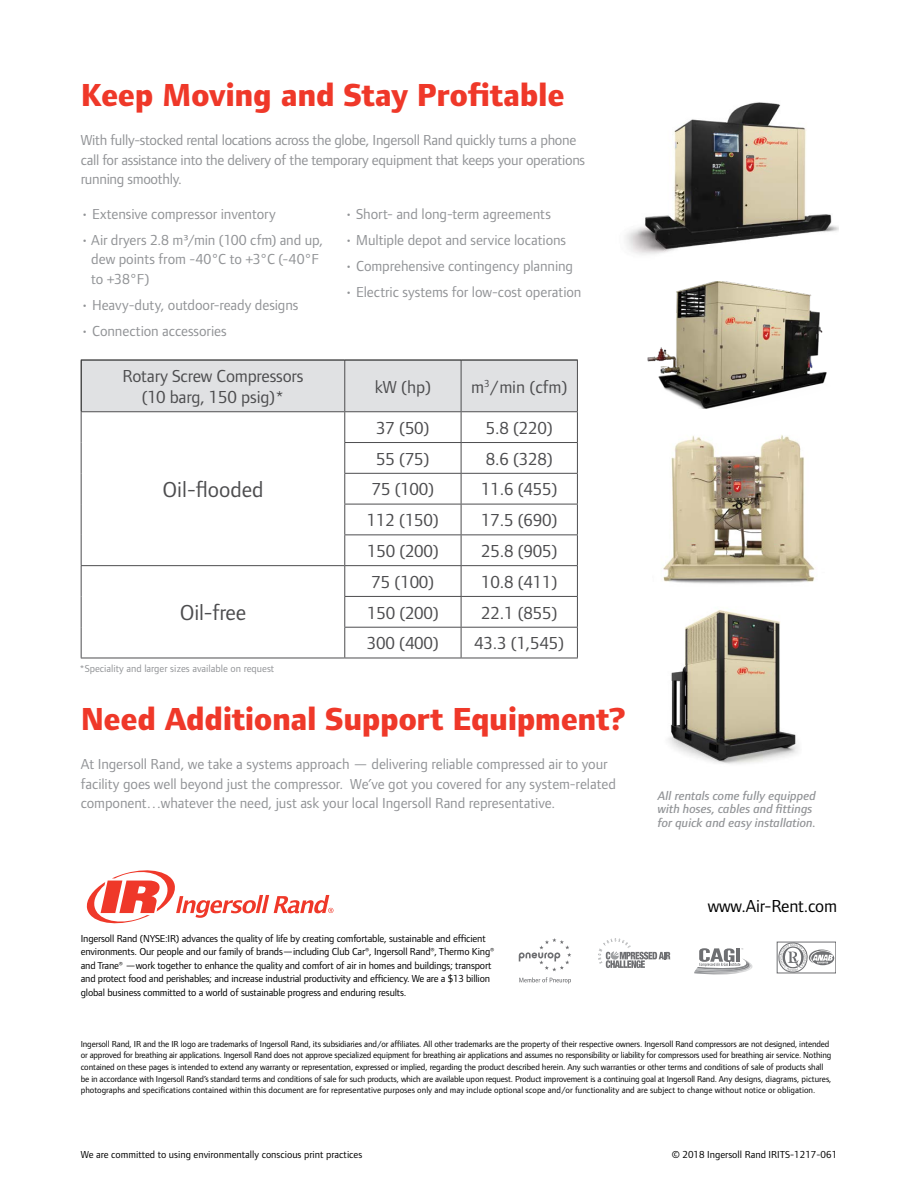
<style>
.page{position:relative;width:918px;height:1188px;background:#fff}
.page>*{position:absolute;margin:0;border:0;box-sizing:border-box;transform-origin:0 0}
.t1{font:800 33px "Foundry Form Sans";letter-spacing:-.015em;color:#ef3829}
.t2{font:22.5px "Foundry Form Sans";color:#4d4d4f}
.t3{font:18px/21px "Foundry Form Sans";letter-spacing:-.01em;color:#4d4d4f;text-align:center}
.t4{font:18px "Foundry Form Sans";letter-spacing:-.01em;color:#000}
.t5{font:15px/19.5px "Foundry Form Sans";letter-spacing:-.005em;color:#919396}
.t6{font:italic 12.75px/13.5px "Foundry Form Sans Med";letter-spacing:-.005em;color:#919396}
.t7{font:10.5px/13.5px "Foundry Form Sans";letter-spacing:-.015em;color:#000}
.t8{font:10.5px "Foundry Form Sans";color:#919396}
.t9{font:9px/11.7px "Foundry Form Sans";letter-spacing:-.01em;color:#000}
</style>
<div class="page">
<svg style="left:779px;top:944px;width:55px;height:27px"></svg>
<div style="left:777px;top:942px;width:59px;height:31px;border:1px solid #6e6f72"></div>
<svg style="left:598px;top:938px;width:72px;height:30px"></svg>
<svg style="left:519px;top:938px;width:52px;height:33px"></svg>
<svg style="left:519px;top:977px;width:52px;height:7px"></svg>
<svg style="left:694px;top:948px;width:59px;height:27px"></svg>
<svg style="left:87px;top:870px;width:246px;height:53px"></svg>
<img style="left:625px;top:102px;width:214px;height:153px">
<img style="left:668px;top:610px;width:131px;height:154px">
<img style="left:663px;top:435px;width:152px;height:149px">
<img style="left:647px;top:281px;width:180px;height:127px">
<div style="left:82px;top:361px;width:495px;height:50px;background:#e0e1e3"></div>
<svg style="left:82px;top:412px;width:495px;height:246px"></svg>
<hr style="left:81px;top:412px;width:1px;height:31px;background:#4d4d4f">
<hr style="left:344px;top:412px;width:1px;height:30px;background:#4d4d4f">
<hr style="left:461px;top:412px;width:1px;height:30px;background:#4d4d4f">
<hr style="left:577px;top:412px;width:1px;height:30px;background:#4d4d4f">
<hr style="left:81px;top:443px;width:1px;height:30px;background:#4d4d4f">
<hr style="left:344px;top:442px;width:117px;height:1px;background:#4d4d4f">
<hr style="left:461px;top:442px;width:117px;height:1px;background:#4d4d4f">
<hr style="left:461px;top:443px;width:1px;height:30px;background:#4d4d4f">
<hr style="left:577px;top:443px;width:1px;height:30px;background:#4d4d4f">
<hr style="left:81px;top:473px;width:1px;height:31px;background:#4d4d4f">
<hr style="left:344px;top:473px;width:117px;height:1px;background:#4d4d4f">
<hr style="left:461px;top:473px;width:117px;height:1px;background:#4d4d4f">
<hr style="left:461px;top:474px;width:1px;height:30px;background:#4d4d4f">
<hr style="left:577px;top:474px;width:1px;height:30px;background:#4d4d4f">
<hr style="left:81px;top:504px;width:1px;height:31px;background:#4d4d4f">
<hr style="left:344px;top:504px;width:117px;height:1px;background:#4d4d4f">
<hr style="left:461px;top:504px;width:117px;height:1px;background:#4d4d4f">
<hr style="left:461px;top:504px;width:1px;height:30px;background:#4d4d4f">
<hr style="left:577px;top:504px;width:1px;height:30px;background:#4d4d4f">
<hr style="left:81px;top:535px;width:1px;height:30px;background:#4d4d4f">
<hr style="left:344px;top:534px;width:117px;height:1px;background:#4d4d4f">
<hr style="left:461px;top:534px;width:117px;height:1px;background:#4d4d4f">
<hr style="left:461px;top:535px;width:1px;height:30px;background:#4d4d4f">
<hr style="left:577px;top:535px;width:1px;height:30px;background:#4d4d4f">
<hr style="left:81px;top:566px;width:1px;height:30px;background:#4d4d4f">
<hr style="left:345px;top:565px;width:116px;height:1px;background:#4d4d4f">
<hr style="left:344px;top:566px;width:1px;height:30px;background:#4d4d4f">
<hr style="left:461px;top:565px;width:117px;height:1px;background:#4d4d4f">
<hr style="left:461px;top:566px;width:1px;height:30px;background:#4d4d4f">
<hr style="left:577px;top:566px;width:1px;height:30px;background:#4d4d4f">
<hr style="left:81px;top:596px;width:1px;height:31px;background:#4d4d4f">
<hr style="left:344px;top:596px;width:117px;height:1px;background:#4d4d4f">
<hr style="left:344px;top:597px;width:1px;height:30px;background:#4d4d4f">
<hr style="left:461px;top:596px;width:117px;height:1px;background:#4d4d4f">
<hr style="left:461px;top:597px;width:1px;height:30px;background:#4d4d4f">
<hr style="left:577px;top:597px;width:1px;height:30px;background:#4d4d4f">
<hr style="left:81px;top:627px;width:1px;height:31px;background:#4d4d4f">
<hr style="left:344px;top:627px;width:117px;height:1px;background:#4d4d4f">
<hr style="left:461px;top:627px;width:117px;height:1px;background:#4d4d4f">
<hr style="left:461px;top:628px;width:1px;height:30px;background:#4d4d4f">
<hr style="left:577px;top:628px;width:1px;height:30px;background:#4d4d4f">
<hr style="left:345px;top:658px;width:116px;height:1px;background:#4d4d4f">
<hr style="left:461px;top:658px;width:117px;height:1px;background:#4d4d4f">
<hr style="left:344px;top:443px;width:1px;height:30px;background:#4d4d4f">
<hr style="left:344px;top:474px;width:1px;height:30px;background:#4d4d4f">
<hr style="left:344px;top:504px;width:1px;height:30px;background:#4d4d4f">
<hr style="left:344px;top:535px;width:1px;height:30px;background:#4d4d4f">
<hr style="left:81px;top:565px;width:264px;height:1px;background:#4d4d4f">
<hr style="left:344px;top:628px;width:1px;height:30px;background:#4d4d4f">
<hr style="left:81px;top:658px;width:264px;height:1px;background:#4d4d4f">
<hr style="left:344px;top:360px;width:1px;height:51px;background:#4d4d4f">
<hr style="left:461px;top:360px;width:1px;height:51px;background:#4d4d4f">
<hr style="left:577px;top:360px;width:1px;height:51px;background:#4d4d4f">
<hr style="left:81px;top:411px;width:264px;height:1px;background:#4d4d4f">
<hr style="left:345px;top:411px;width:116px;height:1px;background:#4d4d4f">
<hr style="left:461px;top:411px;width:117px;height:1px;background:#4d4d4f">
<hr style="left:81px;top:360px;width:264px;height:1px;background:#000">
<hr style="left:345px;top:360px;width:116px;height:1px;background:#000">
<hr style="left:461px;top:360px;width:117px;height:1px;background:#000">
<hr style="left:81px;top:360px;width:1px;height:51px;background:#000">
<h1 class="t1" style="left:81px;top:76px;width:485px">Keep Moving and Stay Profitable</h1>
<h3 class="t5" style="left:81px;top:131px;width:506px">With fully-stocked rental locations across the globe, Ingersoll Rand quickly turns a phone call for assistance into the delivery of the temporary equipment that keeps your operations running smoothly.</h3>
<h3 class="t5" style="left:81px;top:204px;width:197px">• Extensive compressor inventory</h3>
<h3 class="t5" style="left:91px;top:230px;width:233px;text-indent:-10px">• Air dryers 2.8 m³/min (100 cfm) and up, dew points from -40°C to +3°C (-40°F to +38°F)</h3>
<h3 class="t5" style="left:81px;top:295px;width:219px">• Heavy-duty, outdoor-ready designs</h3>
<h3 class="t5" style="left:81px;top:322px;width:147px">• Connection accessories</h3>
<h3 class="t5" style="left:345px;top:204px;width:208px">• Short- and long-term agreements</h3>
<h3 class="t5" style="left:345px;top:230px;width:223px">• Multiple depot and service locations</h3>
<h3 class="t5" style="left:345px;top:256px;width:230px">• Comprehensive contingency planning</h3>
<h3 class="t5" style="left:345px;top:283px;width:238px">• Electric systems for low-cost operation</h3>
<h3 class="t3" style="left:123px;top:366px;width:182px">Rotary Screw Compressors (10 barg, 150 psig)*</h3>
<h3 class="t3" style="left:375px;top:376px;width:58px">kW (hp)</h3>
<h3 class="t3" style="left:471px;top:376px;width:98px">m<sup>3</sup>/min (cfm)</h3>
<h2 class="t2" style="left:162px;top:476px;width:103px">Oil-flooded</h2>
<h2 class="t2" style="left:180px;top:599px;width:68px">Oil-free</h2>
<p class="t8" style="left:79px;top:662px;width:196px">*Speciality and larger sizes available on request</p>
<h3 class="t3" style="left:376px;top:417px;width:55px">37 (50)</h3>
<h3 class="t3" style="left:486px;top:417px;width:69px">5.8 (220)</h3>
<h3 class="t3" style="left:376px;top:448px;width:55px">55 (75)</h3>
<h3 class="t3" style="left:486px;top:448px;width:69px">8.6 (328)</h3>
<h3 class="t3" style="left:372px;top:479px;width:64px">75 (100)</h3>
<h3 class="t3" style="left:481px;top:479px;width:78px">11.6 (455)</h3>
<h3 class="t3" style="left:367px;top:510px;width:74px">112 (150)</h3>
<h3 class="t3" style="left:481px;top:510px;width:78px">17.5 (690)</h3>
<h3 class="t3" style="left:367px;top:541px;width:73px">150 (200)</h3>
<h3 class="t3" style="left:481px;top:541px;width:78px">25.8 (905)</h3>
<h3 class="t3" style="left:372px;top:571px;width:64px">75 (100)</h3>
<h3 class="t3" style="left:481px;top:571px;width:78px">10.8 (411)</h3>
<h3 class="t3" style="left:367px;top:602px;width:73px">150 (200)</h3>
<h3 class="t3" style="left:481px;top:602px;width:78px">22.1 (855)</h3>
<h3 class="t3" style="left:367px;top:633px;width:74px">300 (400)</h3>
<h3 class="t3" style="left:474px;top:633px;width:92px">43.3 (1,545)</h3>
<h1 class="t1" style="left:81px;top:701px;width:547px">Need Additional Support Equipment?</h1>
<p class="t5" style="left:81px;top:754px;width:537px">At Ingersoll Rand, we take a systems approach — delivering reliable compressed air to your facility goes well beyond just the compressor. We’ve got you covered for any system-related component…whatever the need, just ask your local Ingersoll Rand representative.</p>
<p class="t7" style="left:81px;top:931px;width:415px">Ingersoll Rand (NYSE:IR) advances the quality of life by creating comfortable, sustainable and efficient environments. Our people and our family of brands—including Club Car®, Ingersoll Rand®, Thermo King® and Trane® —work together to enhance the quality and comfort of air in homes and buildings; transport and protect food and perishables; and increase industrial productivity and efficiency. We are a $13 billion global business committed to a world of sustainable progress and enduring results.</p>
<h3 class="t6" style="left:658px;top:789px;width:160px">All rentals come fully equipped with hoses, cables and fittings for quick and easy installation.</h3>
<h3 class="t4" style="left:708px;top:896px;width:131px">www.Air-Rent.com</h3>
<p class="t9" style="left:81px;top:1038px;width:752px">Ingersoll Rand, IR and the IR logo are trademarks of Ingersoll Rand, its subsidiaries and/or affiliates. All other trademarks are the property of their respective owners. Ingersoll Rand compressors are not designed, intended or approved for breathing air applications. Ingersoll Rand does not approve specialized equipment for breathing air applications and assumes no responsibility or liability for compressors used for breathing air service. Nothing contained on these pages is intended to extend any warranty or representation, expressed or implied, regarding the product described herein. Any such warranties or other terms and conditions of sale of products shall be in accordance with Ingersoll Rand’s standard terms and conditions of sale for such products, which are available upon request. Product improvement is a continuing goal at Ingersoll Rand. Any designs, diagrams, pictures, photographs and specifications contained within this document are for representative purposes only and may include optional scope and/or functionality and are subject to change without notice or obligation.</p>
<p class="t7" style="left:81px;top:1148px;width:283px">We are committed to using environmentally conscious print practices</p>
<p class="t7" style="left:672px;top:1148px;width:167px">© 2018 Ingersoll Rand IRITS-1217-061</p>
</div>
